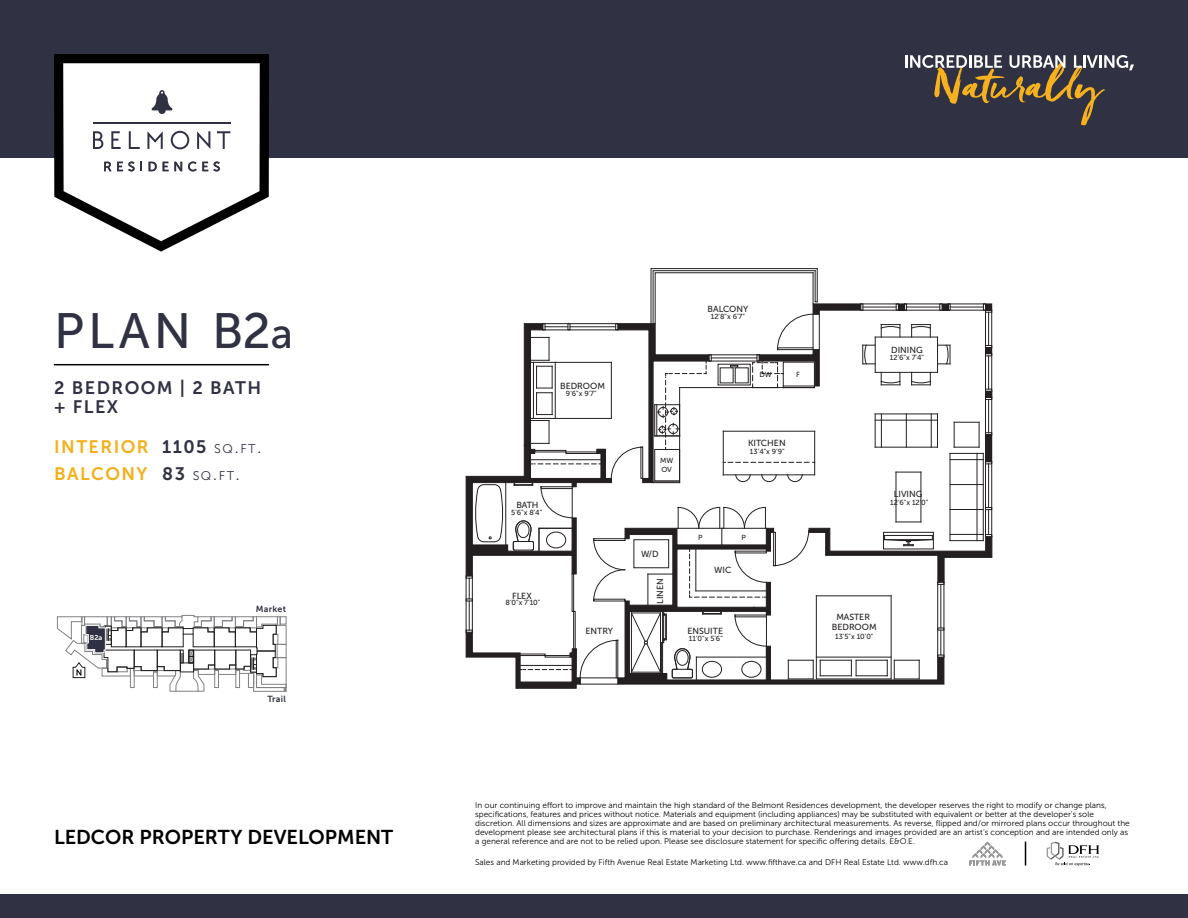
<style>
.page{position:relative;width:1188px;height:918px;background:#fff}
.page>*{position:absolute;margin:0;border:0;box-sizing:border-box;transform-origin:0 0}
.t1{font:49.5px "Museo Sans 500";letter-spacing:.08em;color:#303142}
.t2{font:19.95px "Museo Sans 700";color:#000}
.t3{font:18px/27.6px "Museo Sans 700";letter-spacing:.08em;color:#f4b01b}
.t4{font:18px/18.6px "Museo Sans 700";letter-spacing:.08em;color:#303142}
.t5{font:8.85px/10.5px "Museo Sans 500";color:#231f20;text-align:center}
.t6{font:8.85px "Museo Sans 700";letter-spacing:.03em;color:#2f3042}
.t7{font:8.25px/9px "Museo Sans 300";color:#000}
.t8{font:7.35px/8.9px "Museo Sans 500";color:#231f20}
.t9{font:7.05px "Museo Sans 700";color:#fff}
.s1{font-size:42px}
.s2{color:#303142}
.s3{font-family:"Museo Sans 300";font-size:12.6px;color:#303142}
.s4{font-family:"Museo Sans 300";color:#303142}
</style>
<div class="page">
<div style="left:0;top:0;width:1188px;height:158px;background:#303142"></div>
<svg style="left:54px;top:54px;width:215px;height:198px"></svg>
<svg style="left:905px;top:55px;width:229px;height:70px"></svg>
<div style="left:0;top:894px;width:1188px;height:24px;background:#303142"></div>
<hr style="left:54px;top:364px;width:215px;height:1px;background:#000">
<svg style="left:969px;top:842px;width:37px;height:24px"></svg>
<svg style="left:1047px;top:842px;width:52px;height:24px"></svg>
<svg style="left:1025px;top:842px;width:1px;height:23px"></svg>
<svg style="left:57px;top:615px;width:230px;height:77px"></svg>
<svg style="left:465px;top:268px;width:528px;height:421px"></svg>
<h1 class="t1" style="left:54px;top:304px;width:240px">PLAN B2<span class="s1">a</span></h1>
<h3 class="t4" style="left:54px;top:379px;width:209px">2 BEDROOM | 2 BATH + FLEX</h3>
<h3 class="t3" style="left:54px;top:433px;width:209px">INTERIOR <span class="s2">1105</span> <span class="s3">sq</span><span class="s4">.</span><span class="s3">ft</span><span class="s4">.<br></span>BALCONY <span class="s2">83</span> <span class="s3">sq</span><span class="s4">.</span><span class="s3">ft</span><span class="s4">.</span></h3>
<p class="t9" style="left:90px;top:634px;width:14px">B2a</p>
<p class="t6" style="left:256px;top:604px;width:32px">Market</p>
<p class="t6" style="left:267px;top:694px;width:20px">Trail</p>
<h2 class="t2" style="left:54px;top:826px;width:341px">LEDCOR PROPERTY DEVELOPMENT</h2>
<p class="t5" style="left:560px;top:380px;width:46px">BEDROOM</p>
<p class="t8" style="left:566px;top:389px;width:32px">9'6"x 9'7"</p>
<p class="t5" style="left:516px;top:499px;width:24px">BATH</p>
<p class="t8" style="left:511px;top:508px;width:33px">5'6"x 8'4"</p>
<p class="t5" style="left:512px;top:590px;width:21px">FLEX</p>
<p class="t8" style="left:506px;top:599px;width:36px">8'0"x 7'10"</p>
<p class="t5" style="left:585px;top:626px;width:29px">ENTRY</p>
<p class="t5" style="left:708px;top:304px;width:42px">BALCONY</p>
<p class="t8" style="left:711px;top:312px;width:36px">12'8"x 6'7"</p>
<p class="t8" style="left:760px;top:371px;width:14px">DW</p>
<p class="t8" style="left:796px;top:370px;width:5px">F</p>
<p class="t8" style="left:660px;top:456px;width:15px">MW<br>OV</p>
<p class="t5" style="left:748px;top:438px;width:39px">KITCHEN</p>
<p class="t8" style="left:750px;top:447px;width:36px">13’4"x 9'9"</p>
<p class="t5" style="left:641px;top:549px;width:19px">W/D</p>
<p class="t5" style="left:655px;top:604px;width:27px;rotate:-90deg">LINEN</p>
<p class="t8" style="left:698px;top:533px;width:6px">P</p>
<p class="t5" style="left:714px;top:565px;width:19px">WIC</p>
<p class="t8" style="left:741px;top:533px;width:6px">P</p>
<p class="t5" style="left:687px;top:626px;width:37px">ENSUITE</p>
<p class="t8" style="left:689px;top:634px;width:35px">11'0"x 5'6"</p>
<p class="t5" style="left:891px;top:345px;width:33px">DINING</p>
<p class="t8" style="left:890px;top:354px;width:36px">12'6"x 7'4"</p>
<p class="t5" style="left:894px;top:489px;width:30px">LIVING</p>
<p class="t8" style="left:890px;top:498px;width:40px">12'6"x 12'0"</p>
<p class="t5" style="left:832px;top:611px;width:46px">MASTER<br>BEDROOM</p>
<p class="t8" style="left:835px;top:632px;width:40px">13'5"x 10'0"</p>
<p class="t7" style="left:475px;top:801px;width:656px">In our continuing effort to improve and maintain the high standard of the Belmont Residences development, the developer reserves the right to modify or change plans, specifications, features and prices without notice. Materials and equipment (including appliances) may be substituted with equivalent or better at the developer’s sole discretion. All dimensions and sizes are approximate and are based on preliminary architectural measurements. As reverse, flipped and/or mirrored plans occur throughout the development please see architectural plans if this is material to your decision to purchase. Renderings and images provided are an artist’s conception and are intended only as a general reference and are not to be relied upon. Please see disclosure statement for specific offering details. E&amp;O.E.</p>
<p class="t7" style="left:475px;top:858px;width:474px">Sales and Marketing provided by Fifth Avenue Real Estate Marketing Ltd. www.fifthave.ca and DFH Real Estate Ltd. www.dfh.ca</p>
</div>
